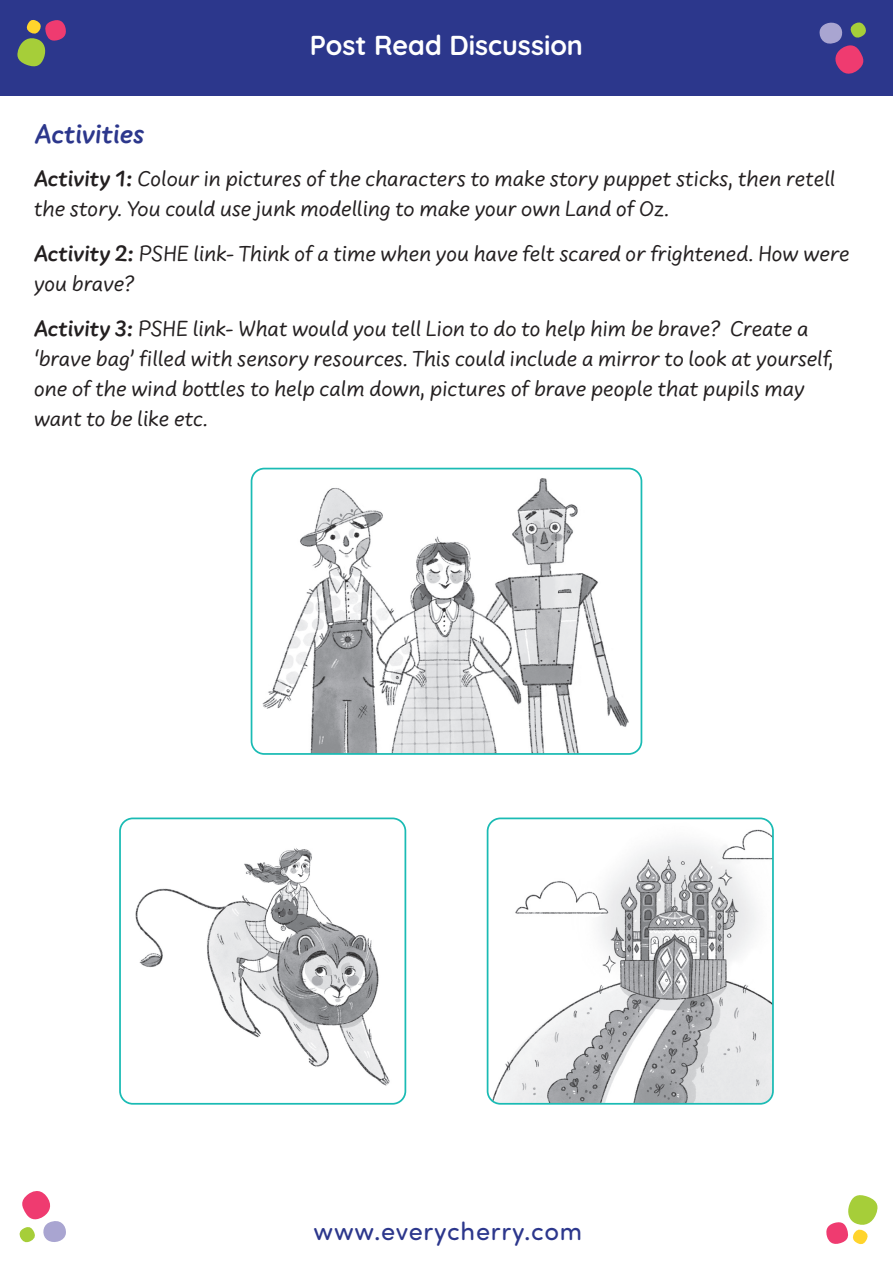
<style>
.page{position:relative;width:893px;height:1263px;background:#fff}
.page>*{position:absolute;margin:0;border:0;box-sizing:border-box;transform-origin:0 0}
.Page_Title{font:700 27.3px "Quicksand";color:#fff}
.Heading{font:700 27.3px "Uberhand Pro";color:#2c378c}
.t1{font:25.5px "Sofia Pro Soft";letter-spacing:.03em;color:#2c378c}
.Body{font:22.65px/30px "Uberhand Pro";color:#231f20}
.s1{font-weight:700}
</style>
<div class="page">
<svg style="left:826px;top:1195px;width:52px;height:50px"></svg>
<svg style="left:19px;top:1191px;width:47px;height:52px"></svg>
<div style="left:0;top:0;width:893px;height:96px;background:#2c378c"></div>
<svg style="left:17px;top:20px;width:49px;height:47px"></svg>
<svg style="left:819px;top:22px;width:47px;height:52px"></svg>
<img style="left:252px;top:469px;width:389px;height:285px">
<div style="left:251px;top:468px;width:391px;height:287px;border:2px solid #1abbb4;border-radius:13px"></div>
<img style="left:122px;top:820px;width:283px;height:282px">
<div style="left:119px;top:817px;width:287px;height:288px;border:2px solid #1abbb4;border-radius:13px"></div>
<img style="left:488px;top:820px;width:283px;height:282px">
<div style="left:487px;top:817px;width:287px;height:288px;border:2px solid #1abbb4;border-radius:13px"></div>
<p class="Page_Title" style="left:310px;top:23px;width:275px">Post Read Discussion</p>
<p class="Heading" style="left:35px;top:113px;width:111px">Activities</p>
<p class="Body" style="left:34px;top:162px;width:803px"><span class="s1">Activity 1:</span> Colour in pictures of the characters to make story puppet sticks, then retell the story. You could use junk modelling to make your own Land of Oz.</p>
<p class="Body" style="left:34px;top:237px;width:817px"><span class="s1">Activity 2:</span> PSHE link- Think of a time when you have felt scared or frightened. How were you brave?</p>
<p class="Body" style="left:34px;top:312px;width:801px"><span class="s1">Activity 3:</span> PSHE link- What would you tell Lion to do to help him be brave? Create a ‘brave bag’ filled with sensory resources. This could include a mirror to look at yourself, one of the wind bottles to help calm down, pictures of brave people that pupils may want to be like etc.</p>
<p class="t1" style="left:314px;top:1214px;width:270px">www.everycherry.com</p>
</div>
